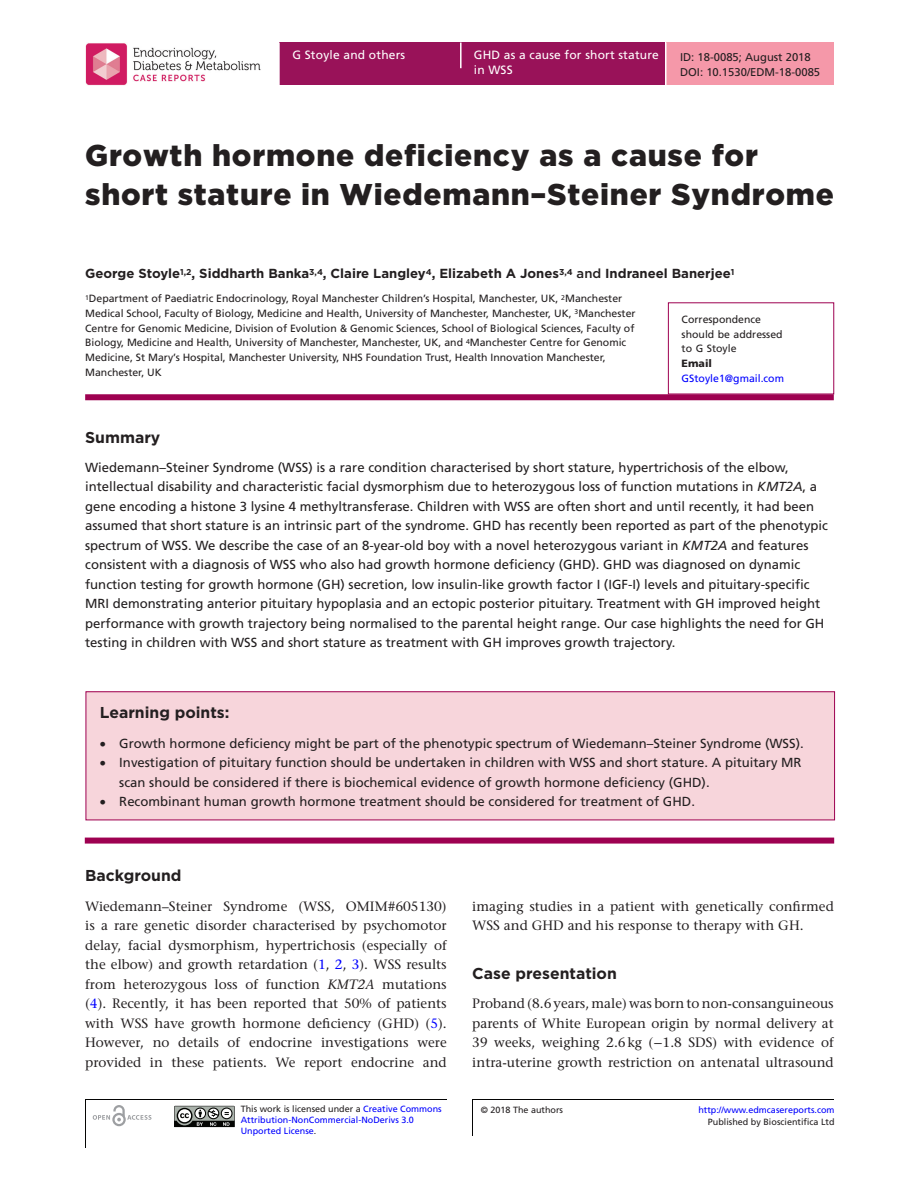
<style>
.page{position:relative;width:919px;height:1187px;background:#fff}
.page>*{position:absolute;margin:0;border:0;box-sizing:border-box;transform-origin:0 0}
.CT{font:900 30px/39px "Gotham";letter-spacing:.025em;color:#231f20}
.H1_Rule{font:700 15.75px "Gotham";color:#231f20}
.ABS_H{font:700 15.75px "Gotham";color:#231f20}
.TXT{font:500 13.5px/19.5px "Stone Serif Std";color:#231f20;text-align:justify}
.ABS_TXT{font:13.2px/19.5px "Frutiger LT Std";color:#231f20}
.AU{font:700 13.2px "Gotham";color:#231f20}
.Article_Title{font:12px/14.7px "Frutiger LT Std";letter-spacing:.015em;color:#fff}
.Author_Name{font:12px "Frutiger LT Std";letter-spacing:.015em;color:#fff}
.t1{font:11.25px/14.2px "Frutiger LT Std";color:#231f20}
.Address{font:10.5px/14.7px "Frutiger LT Std";color:#231f20}
.Corres{font:10.5px "Frutiger LT Std";color:#231f20}
.Corres-2{font:10.5px "Frutiger LT Std";color:#00f}
.Corres-3{font:900 10.5px "Frutiger LT Std";color:#231f20}
.t2{font:9px/10.8px "Frutiger LT Std";color:#00f}
.t3{font:9px "Frutiger LT Std";color:#231f20}
.s1{font-weight:500}
.s2{font-style:italic}
.s3{color:#00f}
.s4{font-family:"STIX General";font-weight:400}
.s5{color:#231f20}
</style>
<div class="page">
<div style="left:280px;top:43px;width:385px;height:42px;background:#991259"></div>
<div style="left:666px;top:43px;width:167px;height:42px;background:#f598a9"></div>
<svg style="left:460px;top:43px;width:1px;height:25px"></svg>
<img style="left:85px;top:43px;width:176px;height:42px">
<svg style="left:174px;top:1105px;width:61px;height:23px"></svg>
<svg style="left:93px;top:1105px;width:58px;height:21px"></svg>
<hr style="left:85px;top:1099px;width:1px;height:48px;background:#040503">
<hr style="left:472px;top:1099px;width:1px;height:36px;background:#050504">
<hr style="left:85px;top:1098px;width:361px;height:1px;background:#050504">
<hr style="left:472px;top:1099px;width:361px;height:1px;background:#050504">
<div style="left:85px;top:394px;width:748px;height:6px;background:#9e0151"></div>
<div style="left:86px;top:691px;width:748px;height:128px;background:#f7d5db"></div>
<div style="left:85px;top:837px;width:749px;height:6px;background:#9e0151"></div>
<div style="left:86px;top:691px;width:748px;height:129px;border:1px solid #9e0151"></div>
<p class="Author_Name" style="left:292px;top:48px;width:114px">G Stoyle and others</p>
<p class="Article_Title" style="left:474px;top:48px;width:186px">GHD as a cause for short stature in WSS</p>
<p class="t1" style="left:680px;top:50px;width:142px">ID: 18-0085; August 2018<br>DOI: 10.1530/EDM-18-0085</p>
<p class="CT" style="left:85px;top:135px;width:750px">Growth hormone deficiency as a cause for short stature in Wiedemann–Steiner Syndrome</p>
<p class="AU" style="left:85px;top:265px;width:650px">George Stoyle<sup>1,2</sup>, Siddharth Banka<sup>3,4</sup>, Claire Langley<sup>4</sup>, Elizabeth A Jones<sup>3,4</sup> <span class="s1">and</span> Indraneel Banerjee<sup>1</sup></p>
<p class="Address" style="left:85px;top:291px;width:552px"><sup>1</sup>Department of Paediatric Endocrinology, Royal Manchester Children’s Hospital, Manchester, UK, <sup>2</sup>Manchester Medical School, Faculty of Biology, Medicine and Health, University of Manchester, Manchester, UK, <sup>3</sup>Manchester Centre for Genomic Medicine, Division of Evolution &amp; Genomic Sciences, School of Biological Sciences, Faculty of Biology, Medicine and Health, University of Manchester, Manchester, UK, and <sup>4</sup>Manchester Centre for Genomic Medicine, St Mary’s Hospital, Manchester University, NHS Foundation Trust, Health Innovation Manchester, Manchester, UK</p>
<p class="Corres" style="left:681px;top:313px;width:81px">Correspondence</p>
<p class="Corres" style="left:681px;top:328px;width:102px">should be addressed</p>
<p class="Corres" style="left:681px;top:342px;width:56px">to G Stoyle</p>
<p class="Corres-3" style="left:681px;top:357px;width:32px">Email</p>
<p class="Corres-2" style="left:681px;top:372px;width:104px">GStoyle1@gmail.com</p>
<p class="ABS_H" style="left:85px;top:427px;width:77px">Summary</p>
<p class="ABS_TXT" style="left:85px;top:457px;width:744px">Wiedemann–Steiner Syndrome (WSS) is a rare condition characterised by short stature, hypertrichosis of the elbow, intellectual disability and characteristic facial dysmorphism due to heterozygous loss of function mutations in <span class="s2">KMT2A</span>, a gene encoding a histone 3 lysine 4 methyltransferase. Children with WSS are often short and until recently, it had been assumed that short stature is an intrinsic part of the syndrome. GHD has recently been reported as part of the phenotypic spectrum of WSS. We describe the case of an 8-year-old boy with a novel heterozygous variant in <span class="s2">KMT2A</span> and features consistent with a diagnosis of WSS who also had growth hormone deficiency (GHD). GHD was diagnosed on dynamic function testing for growth hormone (GH) secretion, low insulin-like growth factor I (IGF-I) levels and pituitary-specific MRI demonstrating anterior pituitary hypoplasia and an ectopic posterior pituitary. Treatment with GH improved height performance with growth trajectory being normalised to the parental height range. Our case highlights the need for GH testing in children with WSS and short stature as treatment with GH improves growth trajectory.</p>
<h1 class="H1_Rule" style="left:100px;top:702px;width:131px">Learning points:</h1>
<p class="ABS_TXT" style="left:100px;top:733px;width:705px">• Growth hormone deficiency might be part of the phenotypic spectrum of Wiedemann–Steiner Syndrome (WSS).</p>
<p class="ABS_TXT" style="left:119px;top:752px;width:683px;text-indent:-20px">• Investigation of pituitary function should be undertaken in children with WSS and short stature. A pituitary MR scan should be considered if there is biochemical evidence of growth hormone deficiency (GHD).</p>
<p class="ABS_TXT" style="left:100px;top:791px;width:596px">• Recombinant human growth hormone treatment should be considered for treatment of GHD.</p>
<p class="H1_Rule" style="left:85px;top:865px;width:98px">Background</p>
<p class="TXT" style="left:85px;top:896px;width:363px">Wiedemann–Steiner Syndrome (WSS, OMIM#605130) is a rare genetic disorder characterised by psychomotor delay, facial dysmorphism, hypertrichosis (especially of the elbow) and growth retardation (<span class="s3">1</span>, <span class="s3">2</span>, <span class="s3">3</span>). WSS results from heterozygous loss of function <span class="s2">KMT2A</span> mutations (<span class="s3">4</span>). Recently, it has been reported that 50% of patients with WSS have growth hormone deficiency (GHD) (<span class="s3">5</span>).<br>However, no details of endocrine investigations were provided in these patients. We report endocrine and</p>
<p class="TXT" style="left:472px;top:896px;width:363px">imaging studies in a patient with genetically confirmed<br>WSS and GHD and his response to therapy with GH.</p>
<h1 class="H1_Rule" style="left:472px;top:962px;width:146px">Case presentation</h1>
<p class="TXT" style="left:472px;top:993px;width:363px">Proband (8.6 years, male) was born to non-consanguineous parents of White European origin by normal delivery at 39 weeks, weighing 2.6kg (<span class="s4">−</span>1.8 SDS) with evidence of intra-uterine growth restriction on antenatal ultrasound</p>
<p class="t2" style="left:241px;top:1103px;width:202px"><span class="s5">This work is licensed under a</span> Creative Commons<br>Attribution-NonCommercial-NoDerivs 3.0<br>Unported License<span class="s5">.</span></p>
<p class="t3" style="left:481px;top:1104px;width:84px">© 2018 The authors</p>
<p class="t2" style="left:698px;top:1104px;width:138px">http://www.edmcasereports.com</p>
<p class="t3" style="left:708px;top:1116px;width:128px">Published by Bioscientifica Ltd</p>
</div>
